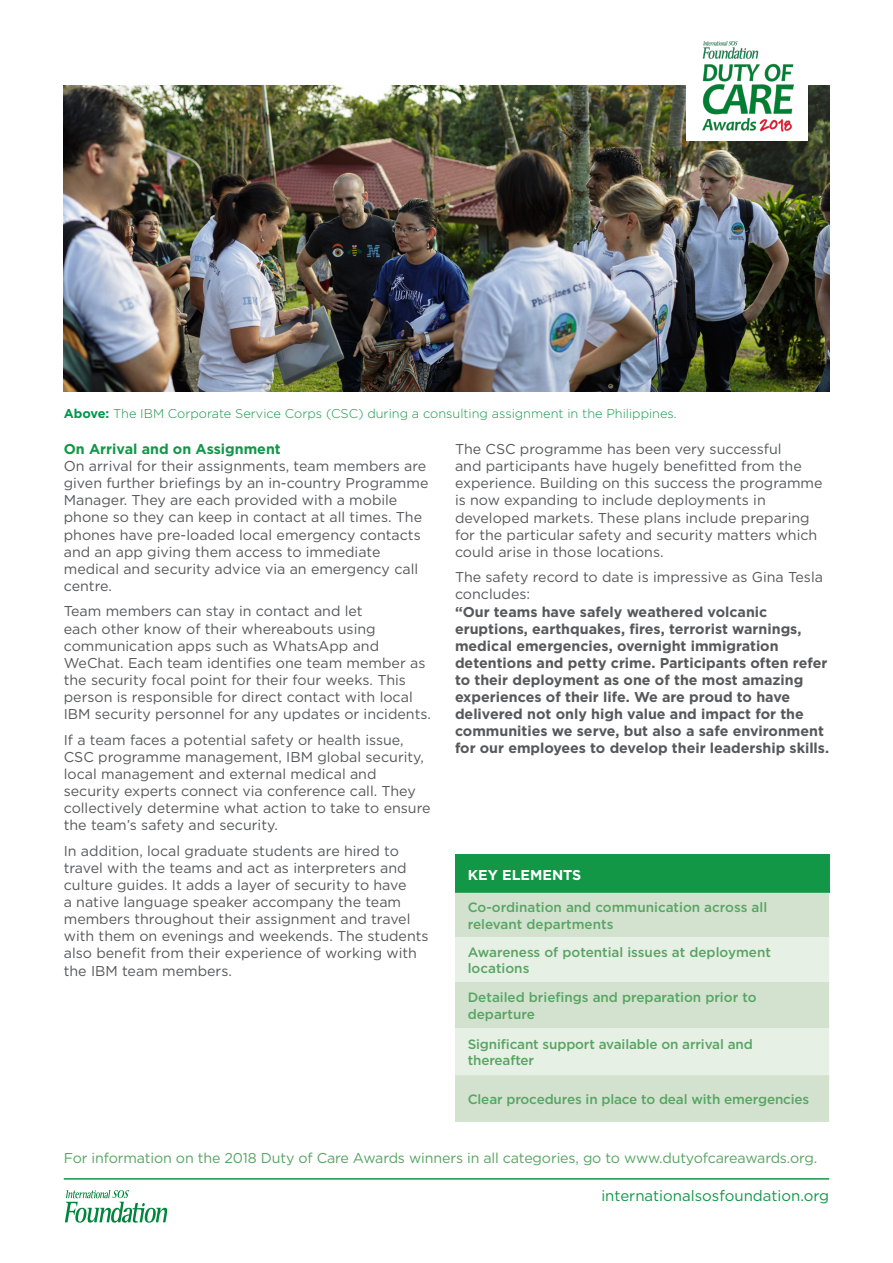
<style>
.page{position:relative;width:893px;height:1263px;background:#fff}
.page>*{position:absolute;margin:0;border:0;box-sizing:border-box;transform-origin:0 0}
.t1{font:15px "Gotham HTF";color:#129747}
.Main_Body_Copy{font:14.25px/17.1px "Gotham HTF";color:#57585a}
.Main_Body_Copy-2{font:700 14.25px/17.1px "Gotham HTF";color:#57585a}
.Main_Body_Copy-3{font:14.25px "Gotham HTF";letter-spacing:-.01em;color:#57a562}
.Subheads{font:700 14.25px "Gotham HTF";color:#129747}
.Subheads-2{font:700 14.25px "Gotham HTF";color:#fff}
.Key_Elements_-_Body{font:500 13.5px/16.2px "Gotham HTF";color:#57a562}
.Picture_Captions{font:300 12.75px "Gotham HTF";color:#129747}
.s1{font-weight:700;color:#00964c}
</style>
<div class="page">
<hr style="left:64px;top:1178px;width:765px;height:1px;background:#129747">
<svg style="left:65px;top:1190px;width:103px;height:33px"></svg>
<img style="left:64px;top:85px;width:765px;height:306px">
<div style="left:455px;top:854px;width:374px;height:39px;background:#129747"></div>
<div style="left:455px;top:893px;width:374px;height:229px;background:#d2e2cf"></div>
<svg style="left:455px;top:937px;width:374px;height:138px;background:#dfebdd"></svg>
<div style="left:686px;top:0;width:122px;height:141px;background:#fff"></div>
<img style="left:702px;top:41px;width:92px;height:91px">
<p class="Picture_Captions" style="left:64px;top:406px;width:615px"><span class="s1">Above:</span> The IBM Corporate Service Corps (CSC) during a consulting assignment in the Philippines.</p>
<p class="Subheads" style="left:64px;top:441px;width:219px">On Arrival and on Assignment</p>
<p class="Main_Body_Copy" style="left:64px;top:457px;width:366px">On arrival for their assignments, team members are given further briefings by an in-country Programme Manager. They are each provided with a mobile phone so they can keep in contact at all times. The phones have pre-loaded local emergency contacts and an app giving them access to immediate medical and security advice via an emergency call centre.</p>
<p class="Main_Body_Copy" style="left:64px;top:603px;width:369px">Team members can stay in contact and let<br>each other know of their whereabouts using communication apps such as WhatsApp and WeChat. Each team identifies one team member as the security focal point for their four weeks. This person is responsible for direct contact with local IBM security personnel for any updates or incidents.</p>
<p class="Main_Body_Copy" style="left:64px;top:731px;width:368px">If a team faces a potential safety or health issue, CSC programme management, IBM global security, local management and external medical and security experts connect via conference call. They collectively determine what action to take to ensure the team’s safety and security.</p>
<p class="Main_Body_Copy" style="left:64px;top:842px;width:366px">In addition, local graduate students are hired to travel with the teams and act as interpreters and culture guides. It adds a layer of security to have<br>a native language speaker accompany the team members throughout their assignment and travel with them on evenings and weekends. The students also benefit from their experience of working with the IBM team members.</p>
<p class="Main_Body_Copy" style="left:455px;top:440px;width:369px">The CSC programme has been very successful<br>and participants have hugely benefitted from the experience. Building on this success the programme is now expanding to include deployments in developed markets. These plans include preparing for the particular safety and security matters which could arise in those locations.</p>
<p class="Main_Body_Copy" style="left:455px;top:568px;width:369px">The safety record to date is impressive as Gina Tesla concludes:</p>
<p class="Main_Body_Copy-2" style="left:455px;top:602px;width:376px">“Our teams have safely weathered volcanic eruptions, earthquakes, fires, terrorist warnings, medical emergencies, overnight immigration detentions and petty crime. Participants often refer to their deployment as one of the most amazing experiences of their life. We are proud to have delivered not only high value and impact for the communities we serve, but also a safe environment for our employees to develop their leadership skills.</p>
<p class="Subheads-2" style="left:468px;top:866px;width:115px">KEY ELEMENTS</p>
<p class="Key_Elements_-_Body" style="left:468px;top:899px;width:301px">Co-ordination and communication across all relevant departments</p>
<p class="Key_Elements_-_Body" style="left:468px;top:944px;width:305px">Awareness of potential issues at deployment locations</p>
<p class="Key_Elements_-_Body" style="left:468px;top:989px;width:290px">Detailed briefings and preparation prior to departure</p>
<p class="Key_Elements_-_Body" style="left:468px;top:1036px;width:286px">Significant support available on arrival and thereafter</p>
<p class="Key_Elements_-_Body" style="left:468px;top:1091px;width:343px">Clear procedures in place to deal with emergencies</p>
<p class="Main_Body_Copy-3" style="left:64px;top:1150px;width:755px">For information on the 2018 Duty of Care Awards winners in all categories, go to www.dutyofcareawards.org.</p>
<p class="t1" style="left:601px;top:1187px;width:229px">internationalsosfoundation.org</p>
</div>
